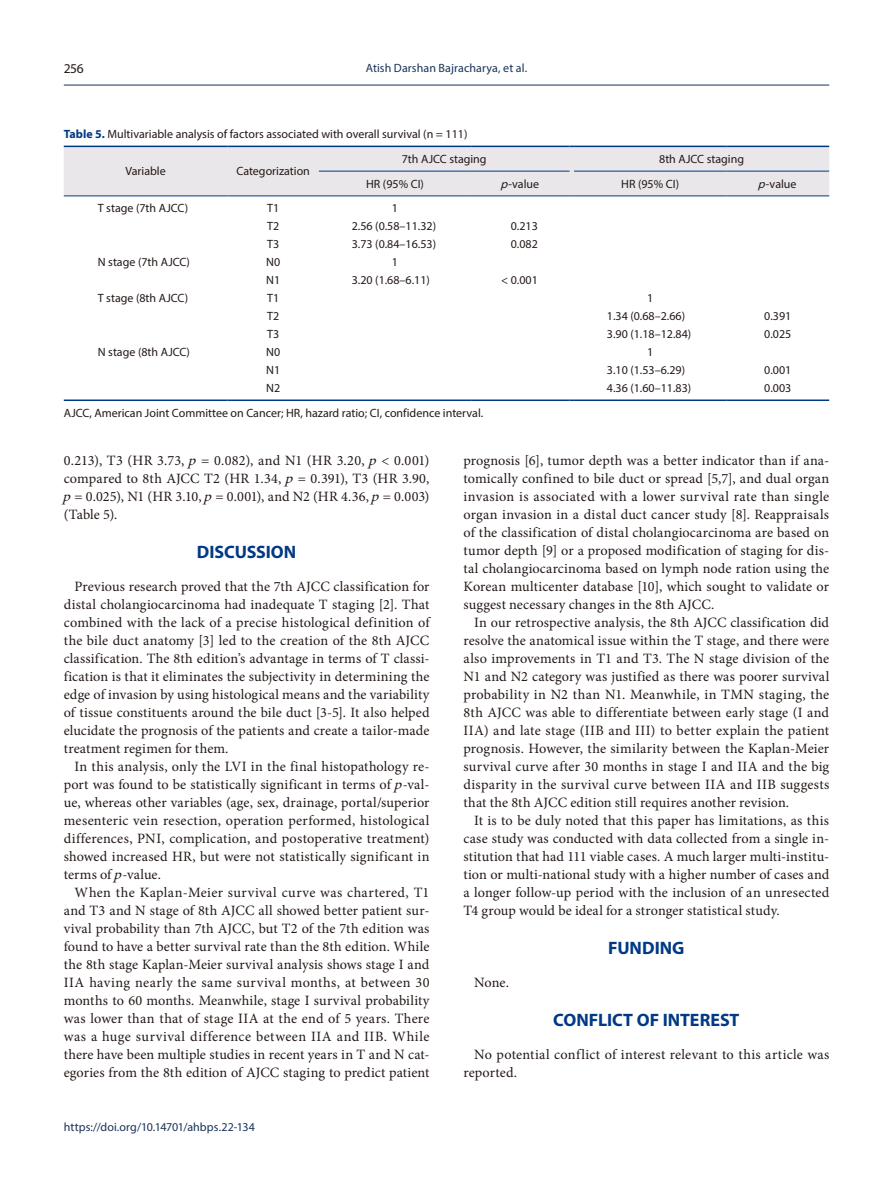
<style>
.page{position:relative;width:893px;height:1191px;background:#fff}
.page>*{position:absolute;margin:0;border:0;box-sizing:border-box;transform-origin:0 0}
.t1{font:700 18px "Myriad Pro";color:#003985}
.t2{font:14.25px/18px "Minion Pro";letter-spacing:.01em;color:#231916;text-align:justify}
.t3{font:13.5px "Myriad Pro";color:#231916}
.t4{font:12px "Myriad Pro";color:#231916}
.t5{font:12px "Myriad Pro";letter-spacing:.005em;color:#193258}
.s1{font-weight:700;color:#003985}
.s2{font-style:italic}
</style>
<div class="page">
<hr style="left:64px;top:85px;width:765px;height:1px;background:#193258">
<hr style="left:64px;top:399px;width:163px;height:2px;background:#003985">
<hr style="left:227px;top:399px;width:92px;height:2px;background:#003985">
<hr style="left:319px;top:399px;width:152px;height:2px;background:#003985">
<hr style="left:471px;top:399px;width:99px;height:2px;background:#003985">
<hr style="left:574px;top:399px;width:152px;height:2px;background:#003985">
<hr style="left:726px;top:399px;width:103px;height:2px;background:#003985">
<svg style="left:64px;top:146px;width:765px;height:50px;background:#dfdfe6"></svg>
<hr style="left:574px;top:171px;width:152px;height:1px;background:#003985">
<hr style="left:726px;top:171px;width:103px;height:1px;background:#003985">
<p class="t3" style="left:64px;top:60px;width:21px">256</p>
<p class="t5" style="left:366px;top:61px;width:163px">Atish Darshan Bajracharya, et al.</p>
<p class="t4" style="left:64px;top:126px;width:405px"><span class="s1">Table 5.</span> Multivariable analysis of factors associated with overall survival (n = 111)</p>
<p class="t4" style="left:125px;top:164px;width:42px">Variable</p>
<p class="t4" style="left:236px;top:164px;width:75px">Categorization</p>
<p class="t4" style="left:402px;top:151px;width:86px">7th AJCC staging</p>
<p class="t4" style="left:659px;top:151px;width:86px">8th AJCC staging</p>
<p class="t4" style="left:366px;top:176px;width:59px">HR (95% CI)</p>
<p class="t4" style="left:500px;top:176px;width:40px"><span class="s2">p-</span>value</p>
<p class="t4" style="left:621px;top:176px;width:59px">HR (95% CI)</p>
<p class="t4" style="left:758px;top:176px;width:40px"><span class="s2">p-</span>value</p>
<p class="t4" style="left:98px;top:201px;width:92px">T stage (7th AJCC)</p>
<p class="t4" style="left:267px;top:201px;width:14px">T1</p>
<p class="t4" style="left:392px;top:201px;width:8px">1</p>
<p class="t4" style="left:267px;top:219px;width:14px">T2</p>
<p class="t4" style="left:352px;top:219px;width:86px">2.56 (0.58–11.32)</p>
<p class="t4" style="left:511px;top:219px;width:29px">0.213</p>
<p class="t4" style="left:267px;top:237px;width:14px">T3</p>
<p class="t4" style="left:352px;top:237px;width:86px">3.73 (0.84–16.53)</p>
<p class="t4" style="left:511px;top:237px;width:29px">0.082</p>
<p class="t4" style="left:98px;top:255px;width:94px">N stage (7th AJCC)</p>
<p class="t4" style="left:266px;top:255px;width:16px">N0</p>
<p class="t4" style="left:392px;top:255px;width:8px">1</p>
<p class="t4" style="left:266px;top:273px;width:16px">N1</p>
<p class="t4" style="left:352px;top:273px;width:80px">3.20 (1.68–6.11)</p>
<p class="t4" style="left:501px;top:273px;width:38px">&lt; 0.001</p>
<p class="t4" style="left:98px;top:291px;width:92px">T stage (8th AJCC)</p>
<p class="t4" style="left:267px;top:291px;width:14px">T1</p>
<p class="t4" style="left:647px;top:291px;width:8px">1</p>
<p class="t4" style="left:267px;top:309px;width:14px">T2</p>
<p class="t4" style="left:607px;top:309px;width:80px">1.34 (0.68–2.66)</p>
<p class="t4" style="left:764px;top:309px;width:29px">0.391</p>
<p class="t4" style="left:267px;top:326px;width:14px">T3</p>
<p class="t4" style="left:607px;top:326px;width:86px">3.90 (1.18–12.84)</p>
<p class="t4" style="left:764px;top:326px;width:29px">0.025</p>
<p class="t4" style="left:98px;top:344px;width:94px">N stage (8th AJCC)</p>
<p class="t4" style="left:266px;top:344px;width:16px">N0</p>
<p class="t4" style="left:647px;top:344px;width:8px">1</p>
<p class="t4" style="left:266px;top:362px;width:16px">N1</p>
<p class="t4" style="left:607px;top:362px;width:80px">3.10 (1.53–6.29)</p>
<p class="t4" style="left:764px;top:362px;width:29px">0.001</p>
<p class="t4" style="left:266px;top:380px;width:16px">N2</p>
<p class="t4" style="left:607px;top:380px;width:86px">4.36 (1.60–11.83)</p>
<p class="t4" style="left:764px;top:380px;width:29px">0.003</p>
<p class="t4" style="left:64px;top:405px;width:421px">AJCC, American Joint Committee on Cancer; HR, hazard ratio; CI, confidence interval.</p>
<p class="t2" style="left:63px;top:451px;width:368px">0.213), T3 (HR 3.73, <span class="s2">p</span>= 0.082), and N1 (HR 3.20, <span class="s2">p</span>&lt; 0.001) compared to 8th AJCC T2 (HR 1.34, <span class="s2">p</span>= 0.391), T3 (HR 3.90, <span class="s2">p</span>= 0.025), N1 (HR 3.10, <span class="s2">p</span>= 0.001), and N2 (HR 4.36, <span class="s2">p</span>= 0.003) (Table 5).</p>
<p class="t1" style="left:197px;top:540px;width:101px">DISCUSSION</p>
<p class="t2" style="left:64px;top:577px;width:367px;text-indent:11px">Previous research proved that the 7th AJCC classification for distal cholangiocarcinoma had inadequate T staging [2]. That combined with the lack of a precise histological definition of the bile duct anatomy [3] led to the creation of the 8th AJCC classification. The 8th edition’s advantage in terms of T classi&shy;fication is that it eliminates the subjectivity in determining the edge of invasion by using histological means and the variability of tissue constituents around the bile duct [3-5]. It also helped elucidate the prognosis of the patients and create a tailor-made treatment regimen for them.</p>
<p class="t2" style="left:64px;top:757px;width:367px;text-indent:11px">In this analysis, only the LVI in the final histopathology re&shy;port was found to be statistically significant in terms of <span class="s2">p</span>-val&shy;ue, whereas other variables (age, sex, drainage, portal/superior mesenteric vein resection, operation performed, histological differences, PNI, complication, and postoperative treatment) showed increased HR, but were not statistically significant in terms of <span class="s2">p</span>-value.</p>
<p class="t2" style="left:64px;top:883px;width:367px;text-indent:11px">When the Kaplan-Meier survival curve was chartered, T1 and T3 and N stage of 8th AJCC all showed better patient sur&shy;vival probability than 7th AJCC, but T2 of the 7th edition was found to have a better survival rate than the 8th edition. While the 8th stage Kaplan-Meier survival analysis shows stage I and IIA having nearly the same survival months, at between 30 months to 60 months. Meanwhile, stage I survival probability was lower than that of stage IIA at the end of 5 years. There was a huge survival difference between IIA and IIB. While there have been multiple studies in recent years in T and N cat&shy;egories from the 8th edition of AJCC staging to predict patient</p>
<p class="t5" style="left:64px;top:1119px;width:193px">https://doi.org/10.14701/ahbps.22-134</p>
<p class="t2" style="left:463px;top:451px;width:367px">prognosis [6], tumor depth was a better indicator than if ana&shy;tomically confined to bile duct or spread [5,7], and dual organ invasion is associated with a lower survival rate than single organ invasion in a distal duct cancer study [8]. Reappraisals of the classification of distal cholangiocarcinoma are based on tumor depth [9] or a proposed modification of staging for dis&shy;tal cholangiocarcinoma based on lymph node ration using the Korean multicenter database [10], which sought to validate or suggest necessary changes in the 8th AJCC.</p>
<p class="t2" style="left:463px;top:613px;width:367px;text-indent:11px">In our retrospective analysis, the 8th AJCC classification did resolve the anatomical issue within the T stage, and there were also improvements in T1 and T3. The N stage division of the N1 and N2 category was justified as there was poorer survival probability in N2 than N1. Meanwhile, in TMN staging, the 8th AJCC was able to differentiate between early stage (I and IIA) and late stage (IIB and III) to better explain the patient prognosis. However, the similarity between the Kaplan-Meier survival curve after 30 months in stage I and IIA and the big disparity in the survival curve between IIA and IIB suggests that the 8th AJCC edition still requires another revision.</p>
<p class="t2" style="left:463px;top:811px;width:367px;text-indent:11px">It is to be duly noted that this paper has limitations, as this case study was conducted with data collected from a single in&shy;stitution that had 111 viable cases. A much larger multi-institu&shy;tion or multi-national study with a higher number of cases and a longer follow-up period with the inclusion of an unresected T4 group would be ideal for a stronger statistical study.</p>
<p class="t1" style="left:608px;top:936px;width:78px">FUNDING</p>
<p class="t2" style="left:474px;top:973px;width:36px">None.</p>
<p class="t1" style="left:553px;top:1008px;width:188px">CONFLICT OF INTEREST</p>
<p class="t2" style="left:463px;top:1045px;width:367px;text-indent:11px">No potential conflict of interest relevant to this article was reported.</p>
</div>
